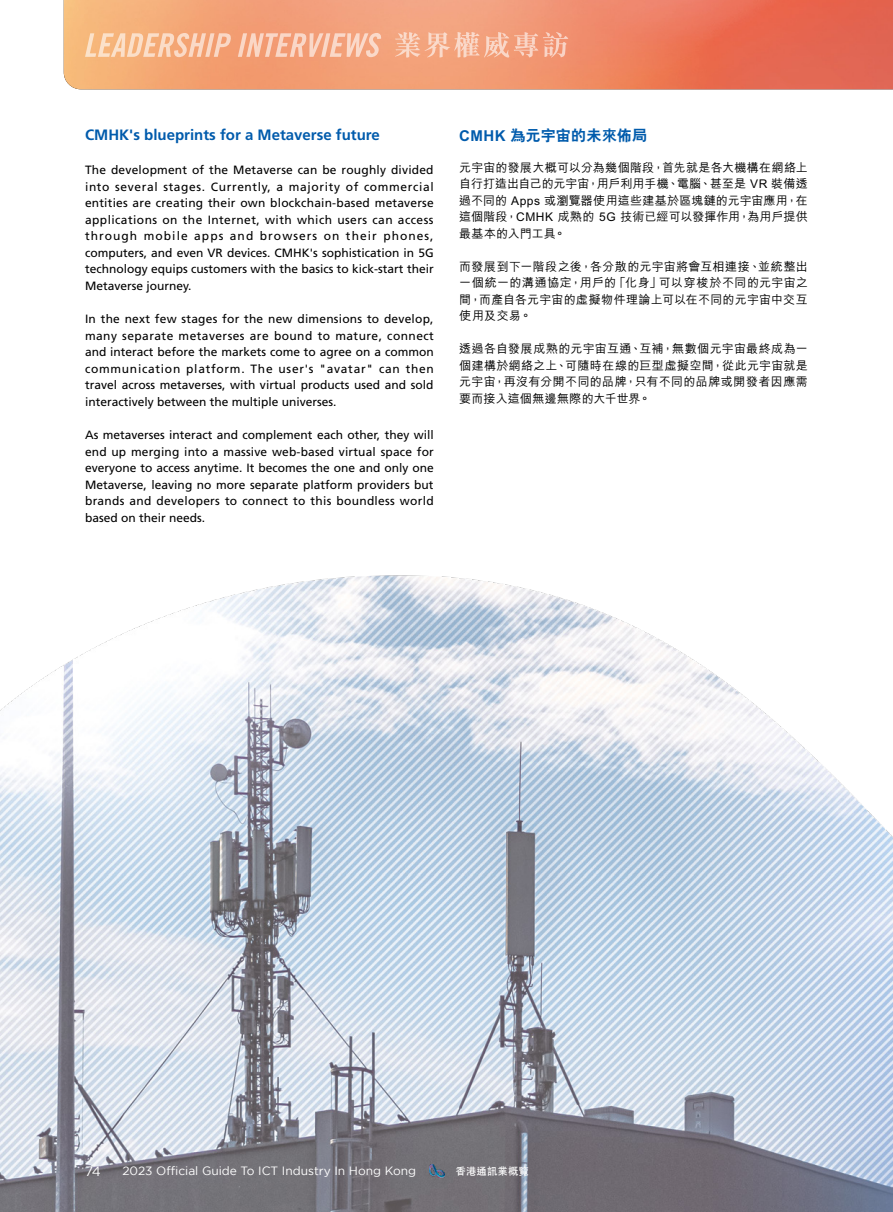
<style>
.page{position:relative;width:893px;height:1212px;background:#fff}
.page>*{position:absolute;margin:0;border:0;box-sizing:border-box;transform-origin:0 0}
.t1{font:700 15px "Frutiger";color:#005bac}
.t2{font:800 15px "C Hei 2 HK";letter-spacing:.02em;color:#005bac}
.t3{font:13.5px "Gotham";color:#fff}
.t4{font:12px/16.5px "Frutiger";color:#000;text-align:justify}
.t5{font:500 12px/16.5px "M Hei HK";letter-spacing:.02em;color:#000;text-align:justify}
.t6{font:12px "Gotham";color:#fff}
.t7{font:700 10.5px "C Hei 2 HK";color:#fff}
</style>
<div class="page">
<img style="left:64px;top:0;width:829px;height:89px">
<svg style="left:395px;top:32px;width:173px;height:26px;background:#f4b194"></svg>
<svg style="left:85px;top:33px;width:147px;height:24px;background:#f7c19c"></svg>
<svg style="left:238px;top:33px;width:143px;height:24px;background:#f5b99d"></svg>
<img style="left:0;top:575px;width:893px;height:637px">
<img style="left:430px;top:1164px;width:14px;height:14px">
<p class="t1" style="left:85px;top:126px;width:296px">CMHK's blueprints for a Metaverse future</p>
<p class="t4" style="left:85px;top:162px;width:350px">The development of the Metaverse can be roughly divided into several stages. Currently, a majority of commercial entities are creating their own blockchain-based metaverse applications on the Internet, with which users can access through mobile apps and browsers on their phones, computers, and even VR devices. CMHK's sophistication in 5G technology equips customers with the basics to kick-start their Metaverse journey.</p>
<p class="t4" style="left:85px;top:311px;width:350px">In the next few stages for the new dimensions to develop, many separate metaverses are bound to mature, connect and interact before the markets come to agree on a common communication platform. The user's "avatar" can then travel across metaverses, with virtual products used and sold interactively between the multiple universes.</p>
<p class="t4" style="left:85px;top:427px;width:350px">As metaverses interact and complement each other, they will end up merging into a massive web-based virtual space for everyone to access anytime. It becomes the one and only one Metaverse, leaving no more separate platform providers but brands and developers to connect to this boundless world based on their needs.</p>
<p class="t2" style="left:459px;top:125px;width:189px">CMHK 為元宇宙的未來佈局</p>
<p class="t5" style="left:459px;top:158px;width:350px">元宇宙的發展大概可以分為幾個階段，首先就是各大機構在網絡上自行打造出自己的元宇宙，用戶利用手機、電腦、甚至是 VR 裝備透過不同的 Apps 或瀏覽器使用這些建基於區塊鏈的元宇宙應用，在這個階段，CMHK 成熟的 5G 技術已經可以發揮作用，為用戶提供最基本的入門工具。</p>
<p class="t5" style="left:459px;top:257px;width:350px">而發展到下一階段之後，各分散的元宇宙將會互相連接、並統整出一個統一的溝通協定，用戶的「化身」可以穿梭於不同的元宇宙之間，而產自各元宇宙的虛擬物件理論上可以在不同的元宇宙中交互使用及交易。</p>
<p class="t5" style="left:459px;top:340px;width:350px">透過各自發展成熟的元宇宙互通、互補，無數個元宇宙最終成為一個建構於網絡之上、可隨時在線的巨型虛擬空間，從此元宇宙就是元宇宙，再沒有分開不同的品牌，只有不同的品牌或開發者因應需要而接入這個無邊無際的大千世界。</p>
<p class="t3" style="left:85px;top:1163px;width:17px">74</p>
<p class="t6" style="left:122px;top:1164px;width:295px">2023 Official Guide To ICT Industry In Hong Kong</p>
<p class="t7" style="left:456px;top:1163px;width:75px">香港通訊業概覽</p>
</div>
